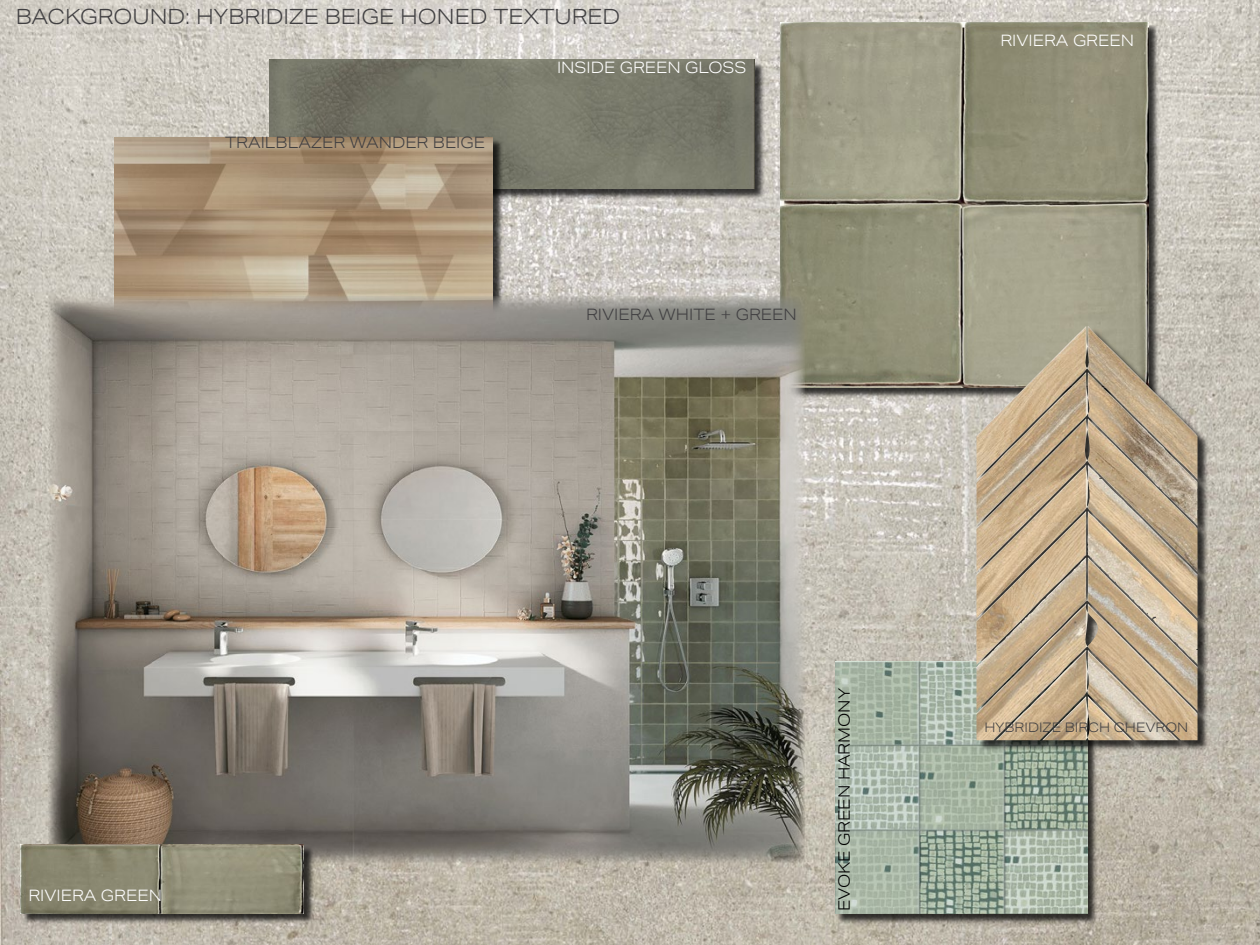
<style>
.page{position:relative;width:1260px;height:945px;background:#fff}
.page>*{position:absolute;margin:0;border:0;box-sizing:border-box;transform-origin:0 0}
.t1{font:300 21px "Aktiv Grotesk Ex";color:#414042}
.t2{font:300 15.75px "Aktiv Grotesk Ex";color:#fff}
.t3{font:300 15.75px "Aktiv Grotesk Ex";color:#414042}
.t4{font:300 15.75px "Aktiv Grotesk Ex";color:#000}
.t5{font:300 13.12px "Aktiv Grotesk Ex";color:#414042}
</style>
<div class="page">
<img style="left:0;top:0;width:1260px;height:945px">
<div style="left:782px;top:24px;width:378px;height:374px;background:#000;opacity:.75"></div>
<img style="left:780px;top:22px;width:369px;height:365px">
<div style="left:836px;top:663px;width:262px;height:262px;background:#000;opacity:.75"></div>
<img style="left:835px;top:662px;width:252px;height:251px">
<div style="left:978px;top:328px;width:230px;height:423px;background:#000;opacity:.75"></div>
<img style="left:976px;top:326px;width:222px;height:246px">
<div style="left:271px;top:61px;width:494px;height:139px;background:#000;opacity:.75"></div>
<img style="left:269px;top:60px;width:485px;height:129px">
<div style="left:116px;top:139px;width:388px;height:198px;background:#000;opacity:.75"></div>
<img style="left:115px;top:137px;width:378px;height:159px">
<img style="left:49px;top:296px;width:756px;height:567px">
<div style="left:22px;top:846px;width:293px;height:78px;background:#000;opacity:.75"></div>
<img style="left:20px;top:844px;width:284px;height:70px">
<h1 class="t1" style="left:16px;top:4px;width:606px">BACKGROUND: HYBRIDIZE BEIGE HONED TEXTURED</h1>
<p class="t3" style="left:225px;top:134px;width:262px">TRAILBLAZER WANDER BEIGE</p>
<p class="t2" style="left:557px;top:58px;width:191px">INSIDE GREEN GLOSS</p>
<p class="t3" style="left:586px;top:305px;width:212px">RIVIERA WHITE + GREEN</p>
<p class="t2" style="left:1000px;top:31px;width:135px">RIVIERA GREEN</p>
<p class="t2" style="left:28px;top:886px;width:135px">RIVIERA GREEN</p>
<p class="t4" style="left:835px;top:911px;width:224px;rotate:-90deg">EVOKE GREEN HARMONY</p>
<p class="t5" style="left:984px;top:720px;width:205px">HYBRIDIZE BIRCH CHEVRON</p>
</div>
